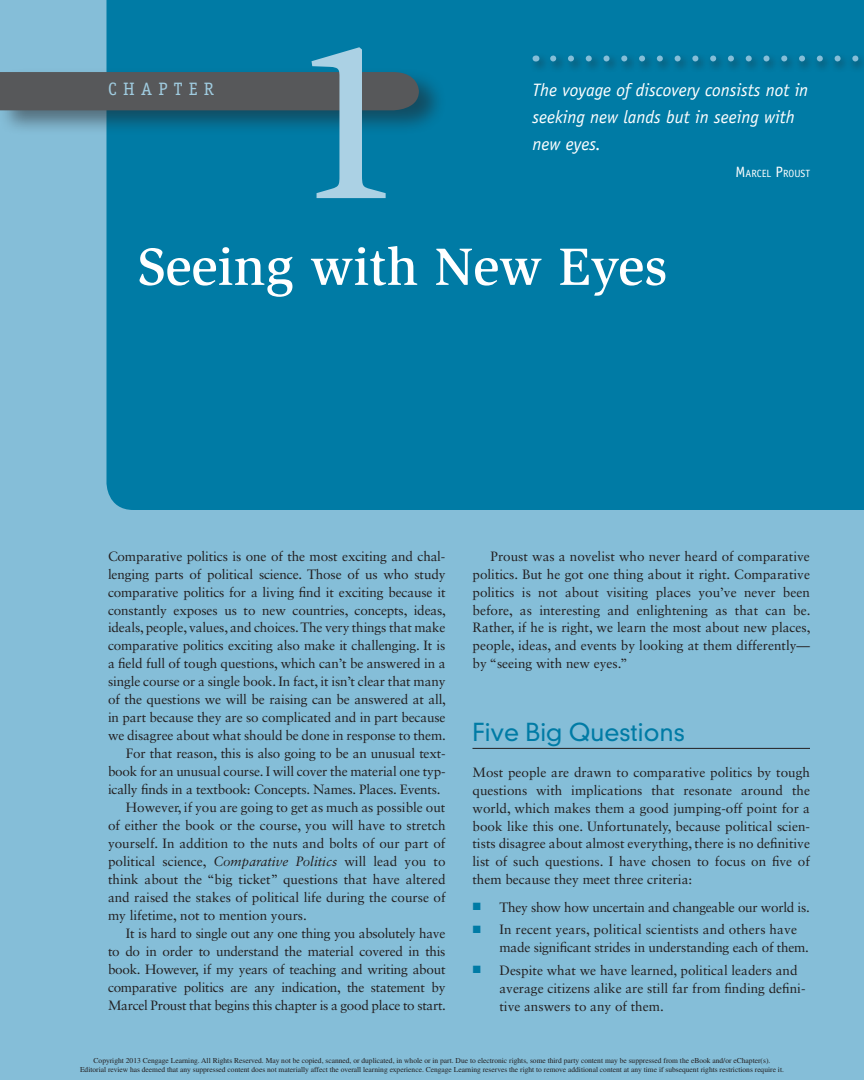
<style>
.page{position:relative;width:864px;height:1080px;background:#85bed8}
.page>*{position:absolute;margin:0;border:0;box-sizing:border-box;transform-origin:0 0}
.t1{font:500 225.15px "Slimbach Std";color:#abd1e4}
.t2{font:500 54px "Slimbach Std";color:#fff}
.t3{font:300 24px "DIN Neuzeit Grotesk Std";color:#007ba5}
.t4{font:italic 18px/27px "Officina Sans Std";color:#fff}
.t5{font:18px "Officina Serif Std";letter-spacing:.355em;color:#a0cce0}
.t6{font:13.5px/18px "Sabon LT Std";letter-spacing:-.01em;color:#231f20;text-align:justify}
.t7{font:10.5px "Officina Sans Std";color:#fff}
.t8{font:7.5px/9px "Times";color:#231f20;text-align:center}
.s1{font-size:15px}
.s2{font-style:italic}
.s3{color:#007ba5}
</style>
<div class="page">
<div style="left:106px;top:0;width:758px;height:510px;background:#007ba5"></div>
<div style="left:529px;top:52px;width:335px;height:21px;background:#231f20;opacity:.75"></div>
<svg style="left:553px;top:56px;width:311px;height:6px"></svg>
<div style="left:0;top:67px;width:447px;height:69px;background:#231f20;opacity:.5"></div>
<div style="left:0;top:72px;width:419px;height:38px;background:#57585a"></div>
<hr style="left:472px;top:748px;width:338px;height:1px;background:#231f20">
<h3 class="t5" style="left:108px;top:79px;width:107px">CHAPTER</h3>
<h1 class="t1" style="left:290px;top:-13px;width:122px">1</h1>
<h3 class="t4" style="left:532px;top:76px;width:277px">The voyage of discovery consists not in seeking new lands but in seeing with new eyes.</h3>
<p class="t7" style="left:736px;top:167px;width:76px"><span class="s1">M</span>ARCEL <span class="s1">P</span>ROUST</p>
<h2 class="t2" style="left:138px;top:234px;width:531px">Seeing with New Eyes</h2>
<p class="t6" style="left:108px;top:547px;width:339px">Comparative politics is one of the most exciting and chal-</p>
<p class="t6" style="left:108px;top:565px;width:339px">lenging parts of political science. Those of us who study</p>
<p class="t6" style="left:108px;top:583px;width:339px">comparative politics for a living find it exciting because it</p>
<p class="t6" style="left:108px;top:601px;width:340px">constantly exposes us to new countries, concepts, ideas,</p>
<p class="t6" style="left:108px;top:619px;width:339px">ideals, people, values, and choices. The very things that make</p>
<p class="t6" style="left:108px;top:637px;width:339px">comparative politics exciting also make it challenging. It is</p>
<p class="t6" style="left:108px;top:655px;width:339px">a field full of tough questions, which can’t be answered in a</p>
<p class="t6" style="left:108px;top:673px;width:339px">single course or a single book. In fact, it isn’t clear that many</p>
<p class="t6" style="left:108px;top:691px;width:340px">of the questions we will be raising can be answered at all,</p>
<p class="t6" style="left:108px;top:709px;width:339px">in part because they are so complicated and in part because</p>
<p class="t6" style="left:108px;top:727px;width:339px">we disagree about what should be done in response to them.</p>
<p class="t6" style="left:126px;top:745px;width:321px">For that reason, this is also going to be an unusual text-</p>
<p class="t6" style="left:108px;top:763px;width:339px">book for an unusual course. I will cover the material one typ-</p>
<p class="t6" style="left:108px;top:781px;width:334px">ically finds in a textbook: Concepts. Names. Places. Events.</p>
<p class="t6" style="left:126px;top:799px;width:321px">However, if you are going to get as much as possible out</p>
<p class="t6" style="left:108px;top:817px;width:339px">of either the book or the course, you will have to stretch</p>
<p class="t6" style="left:108px;top:835px;width:339px">yourself. In addition to the nuts and bolts of our part of</p>
<p class="t6" style="left:108px;top:853px;width:339px">political science, <span class="s2">Comparative Politics</span> will lead you to</p>
<p class="t6" style="left:108px;top:871px;width:339px">think about the “big ticket” questions that have altered</p>
<p class="t6" style="left:108px;top:889px;width:339px">and raised the stakes of political life during the course of</p>
<p class="t6" style="left:108px;top:907px;width:200px">my lifetime, not to mention yours.</p>
<p class="t6" style="left:126px;top:925px;width:321px">It is hard to single out any one thing you absolutely have</p>
<p class="t6" style="left:108px;top:943px;width:339px">to do in order to understand the material covered in this</p>
<p class="t6" style="left:108px;top:961px;width:339px">book. However, if my years of teaching and writing about</p>
<p class="t6" style="left:108px;top:979px;width:339px">comparative politics are any indication, the statement by</p>
<p class="t6" style="left:108px;top:997px;width:340px">Marcel Proust that begins this chapter is a good place to start.</p>
<p class="t6" style="left:473px;top:547px;width:340px;text-indent:18px">Proust was a novelist who never heard of comparative politics. But he got one thing about it right. Comparative politics is not about visiting places you’ve never been before, as interesting and enlightening as that can be.<br>Rather, if he is right, we learn the most about new places, people, ideas, and events by looking at them differently— by “seeing with new eyes.”</p>
<h3 class="t3" style="left:472px;top:717px;width:214px">Five Big Questions</h3>
<p class="t6" style="left:472px;top:763px;width:339px">Most people are drawn to comparative politics by tough questions with implications that resonate around the world, which makes them a good jumping-off point for a book like this one. Unfortunately, because political scien&shy;tists disagree about almost everything, there is no definitive list of such questions. I have chosen to focus on five of them because they meet three criteria:</p>
<p class="t6" style="left:472px;top:898px;width:339px"><span class="s3">■</span> They show how uncertain and changeable our world is.</p>
<p class="t6" style="left:500px;top:920px;width:311px;text-indent:-27px"><span class="s3">■</span> In recent years, political scientists and others have made significant strides in understanding each of them.</p>
<p class="t6" style="left:500px;top:961px;width:308px;text-align:left;text-indent:-27px"><span class="s3">■</span> Despite what we have learned, political leaders and average citizens alike are still far from finding defini&shy;tive answers to any of them.</p>
<p class="t8" style="left:80px;top:1056px;width:705px">Copyright 2013 Cengage Learning. All Rights Reserved. May not be copied, scanned, or duplicated, in whole or in part. Due to electronic rights, some third party content may be suppressed from the eBook and/or eChapter(s).<br>Editorial review has deemed that any suppressed content does not materially affect the overall learning experience. Cengage Learning reserves the right to remove additional content at any time if subsequent rights restrictions require it.</p>
</div>
